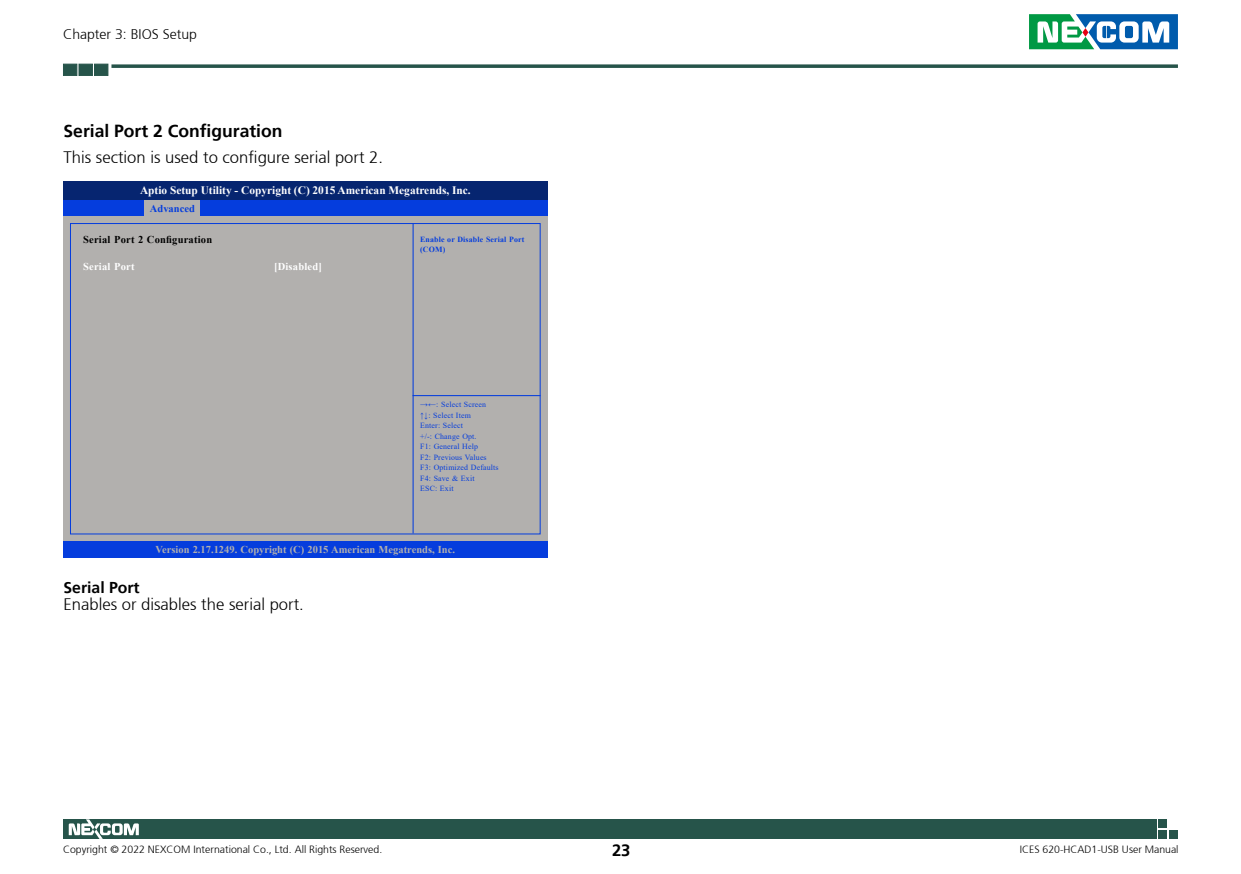
<style>
.page{position:relative;width:1241px;height:874px;background:#fff}
.page>*{position:absolute;margin:0;border:0;box-sizing:border-box;transform-origin:0 0}
.t1{font:700 17.5px "Frutiger 65";color:#000}
.t2{font:300 16.62px "Frutiger 45";color:#000}
.t3{font:700 16.62px "Frutiger 65";color:#000}
.t4{font:700 15.75px "Frutiger 65";color:#000}
.t5{font:300 14px "Frutiger 45";color:#000}
.t6{font:700 11.38px "Times New Roman";color:#fff}
.t7{font:300 10.5px "Frutiger 45";color:#000}
.t8{font:700 10.5px "Times New Roman";color:#b2b0ae}
.t9{font:700 10.5px "Times New Roman";letter-spacing:.02em;color:#000}
.t10{font:700 10.5px "Times New Roman";letter-spacing:.02em;color:#fff}
.t11{font:700 10.5px "Times New Roman";color:#053ddd}
.t12{font:7.88px/10.5px "Times New Roman";letter-spacing:.02em;color:#053ddd}
.t13{font:700 7.88px/10.5px "Times New Roman";letter-spacing:.02em;color:#053ddd}
</style>
<div class="page">
<svg style="left:111px;top:64px;width:1066px;height:4px;background:#40685f"></svg>
<div style="left:63px;top:64px;width:14px;height:12px;background:#26544a"></div>
<div style="left:79px;top:64px;width:14px;height:12px;background:#26544a"></div>
<div style="left:94px;top:64px;width:14px;height:12px;background:#26544a"></div>
<svg style="left:1029px;top:14px;width:148px;height:35px"></svg>
<div style="left:1157px;top:819px;width:9px;height:8px;background:#26544a"></div>
<div style="left:1157px;top:829px;width:9px;height:9px;background:#26544a"></div>
<div style="left:1168px;top:829px;width:9px;height:9px;background:#26544a"></div>
<div style="left:63px;top:819px;width:1093px;height:19px;background:#26544a"></div>
<svg style="left:69px;top:819px;width:70px;height:19px"></svg>
<div style="left:63px;top:216px;width:484px;height:325px;background:#b2b0ae"></div>
<div style="left:63px;top:198px;width:484px;height:18px;background:#053ddd"></div>
<hr style="left:412px;top:223px;width:1px;height:310px;background:#053ddd">
<div style="left:145px;top:200px;width:55px;height:17px;background:#b2b0ae"></div>
<div style="left:63px;top:541px;width:484px;height:16px;background:#053ddd"></div>
<div style="left:70px;top:223px;width:470px;height:311px;border:1px solid #053ddd"></div>
<div style="left:63px;top:181px;width:484px;height:18px;background:#062570"></div>
<hr style="left:412px;top:395px;width:128px;height:1px;background:#053ddd">
<h3 class="t5" style="left:63px;top:26px;width:135px">Chapter 3: BIOS Setup</h3>
<h1 class="t1" style="left:63px;top:121px;width:220px">Serial Port 2 Configuration</h1>
<h2 class="t2" style="left:63px;top:148px;width:321px">This section is used to configure serial port 2.</h2>
<h3 class="t6" style="left:140px;top:182px;width:332px">Aptio Setup Utility - Copyright (C) 2015 American Megatrends, Inc.</h3>
<h3 class="t11" style="left:150px;top:201px;width:46px">Advanced</h3>
<h3 class="t9" style="left:83px;top:232px;width:131px">Serial Port 2 Configuration</h3>
<h3 class="t10" style="left:83px;top:258px;width:53px">Serial Port</h3>
<h3 class="t10" style="left:274px;top:258px;width:49px">[Disabled]</h3>
<p class="t13" style="left:420px;top:233px;width:106px">Enable or Disable Serial Port (COM)</p>
<p class="t12" style="left:420px;top:399px;width:80px">→←: Select Screen<br>↑↓: Select Item<br>Enter: Select<br>+/-: Change Opt.<br>F1: General Help<br>F2: Previous Values<br>F3: Optimized Defaults<br>F4: Save &amp; Exit<br>ESC: Exit</p>
<h3 class="t8" style="left:155px;top:542px;width:301px">Version 2.17.1249. Copyright (C) 2015 American Megatrends, Inc.</h3>
<h3 class="t4" style="left:63px;top:577px;width:78px">Serial Port</h3>
<h2 class="t2" style="left:63px;top:594px;width:242px">Enables or disables the serial port.</h2>
<h3 class="t7" style="left:63px;top:842px;width:321px">Copyright © 2022 NEXCOM International Co., Ltd. All Rights Reserved.</h3>
<h2 class="t3" style="left:612px;top:840px;width:20px">23</h2>
<h3 class="t7" style="left:1019px;top:842px;width:160px">ICES 620-HCAD1-USB User Manual</h3>
</div>
